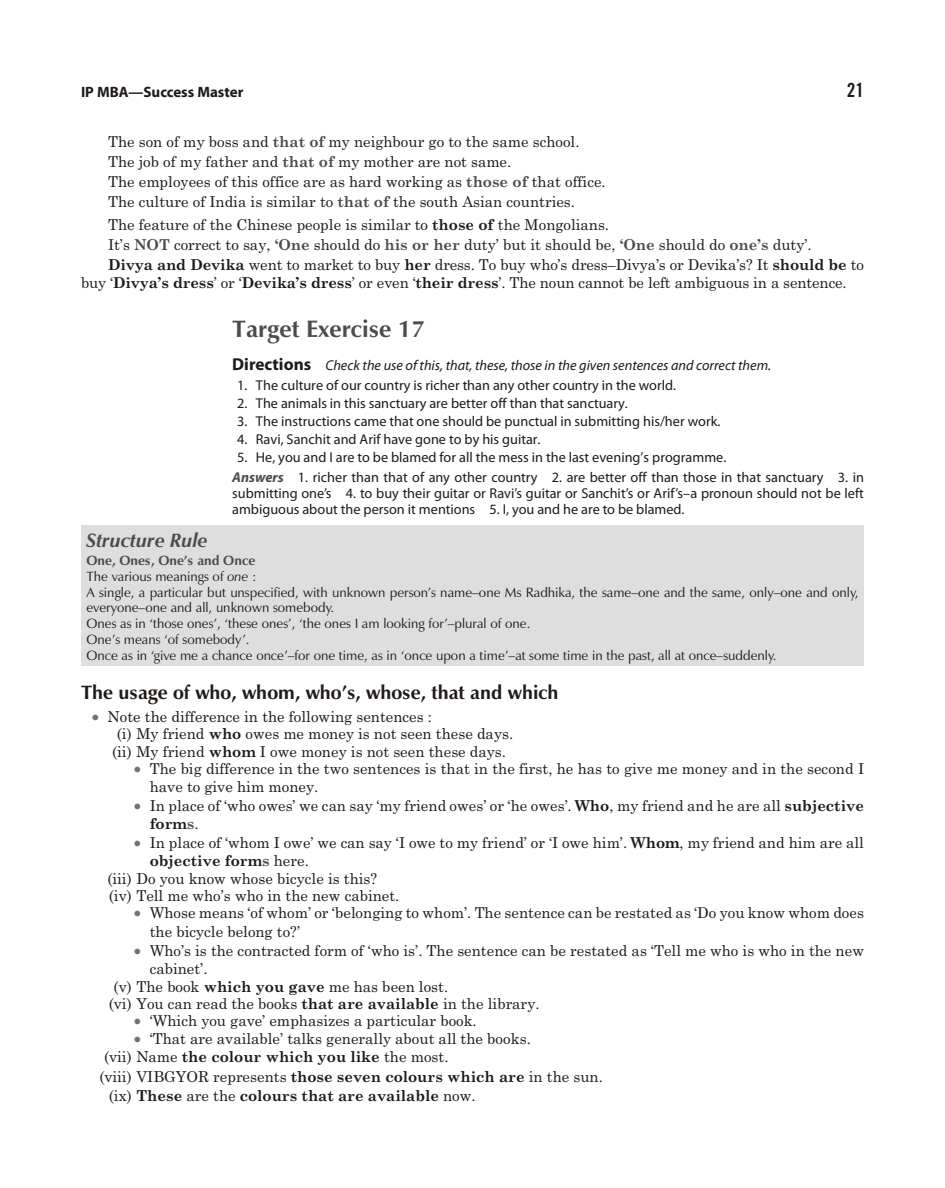
<style>
.page{position:relative;width:945px;height:1188px;background:#fff}
.page>*{position:absolute;margin:0;border:0;box-sizing:border-box;transform-origin:0 0}
.t1{font:700 24px "Zapf Humnst BT";color:#4f4a4a}
.t2{font:700 19.5px "Zapf Humnst BT";color:#1f1a17}
.t3{font:italic 700 19.5px "Zapf Humnst BT";color:#4f4a4a}
.t4{font:700 19.5px "Trade Gothic LT Cond Eighteen";color:#1f1a17}
.t5{font:15px/20.2px "Century Schoolbook";letter-spacing:.005em;color:#1f1a17}
.t6{font:700 15px/19.5px "Century Schoolbook";color:#1f1a17}
.t7{font:700 15px "Myriad Pro";color:#1f1a17}
.t8{font:14.25px/20.1px "Myriad Pro";color:#1f1a17}
.t9{font:italic 14.25px "Myriad Pro";color:#1f1a17}
.t10{font:13.5px/15.8px "Zapf Humnst BT";color:#1f1a17}
.s1{font-weight:700;color:#4f4a4a}
.s2{font-weight:700}
.s3{font-weight:700;font-style:normal;font-size:17.25px}
.s4{font-weight:700;font-style:italic;color:#4f4a4a}
.s5{font-style:italic}
.s6{color:#737070}
.s7{color:#4f4a4a}
.s8{font-weight:400}
</style>
<div class="page">
<div style="left:81px;top:526px;width:783px;height:140px;background:#dedede"></div>
<p class="t7" style="left:81px;top:85px;width:164px">IP MBA—Success Master</p>
<h2 class="t4" style="left:847px;top:83px;width:19px">21</h2>
<p class="t5" style="left:108px;top:132px;width:499px">The son of my boss and <span class="s1">that of</span> my neigh bour go to the same school.<br>The job of my father and <span class="s1">that of</span> my mother are not same.<br>The employees of this office are as hard working as <span class="s1">those of</span> that of fice.<br>The culture of India is similar to <span class="s1">that of</span> the south Asian coun tries.</p>
<p class="t5" style="left:108px;top:216px;width:758px">The feature of the Chinese people is similar to <span class="s2">those of</span> the Mongolians.<br>It’s <span class="s1">NOT</span> cor rect to say, <span class="s1">‘One</span> should do <span class="s1">his or her</span> duty’ but it should be, <span class="s1">‘One</span> should do <span class="s1">one’s</span> duty’.<br><span class="s2">Divya and Devika</span> went to market to buy <span class="s2">her</span> dress. To buy who’s dress–Divya’s or Devika’s? It <span class="s2">should be</span> to</p>
<p class="t5" style="left:81px;top:273px;width:767px">buy ‘<span class="s2">Divya’s dress</span>’ or ‘<span class="s2">Devika’s dress</span>’ or even ‘<span class="s2">their dress</span>’. The noun cannot be left ambiguous in a sentence.</p>
<h1 class="t1" style="left:232px;top:319px;width:194px">Target Exercise 17</h1>
<p class="t9" style="left:232px;top:359px;width:540px"><span class="s3">Di rec tions</span> Check the use of this, that, these, those in the given sen tences and cor rect them.</p>
<p class="t8" style="left:237px;top:377px;width:441px">1. The culture of our country is richer than any other country in the world.</p>
<p class="t8" style="left:237px;top:395px;width:392px">2. The animals in this sanctuary are better off than that sanctuary.</p>
<p class="t8" style="left:237px;top:413px;width:485px">3. The instructions came that one should be punctual in submitting his/her work.</p>
<p class="t8" style="left:237px;top:431px;width:305px">4. Ravi, Sanchit and Arif have gone to by his guitar.</p>
<p class="t8" style="left:232px;top:449px;width:633px;text-indent:5px">5. He, you and I are to be blamed for all the mess in the last evening’s programme.<br><span class="s4">An swers</span> 1. richer than that of any other country 2. are better off than those in that sanc tu ary 3. in</p>
<p class="t8" style="left:232px;top:487px;width:633px;line-height:15.9px">sub mit ting one’s 4. to buy their gui tar or Ravi’s gui tar or Sanchit’s or Arif’s–a pro noun should not be left am big u ous about the per son it men tions 5. I, you and he are to be blamed.</p>
<h2 class="t3" style="left:86px;top:532px;width:123px">Structure Rule</h2>
<p class="t10" style="left:86px;top:554px;width:774px"><span class="s1">One, Ones, One’s and Once<br></span>The various meanings of <span class="s5">one</span> :<br>A single, a particular but unspecified, with unknown person’s name–one Ms Radhika, the same–one and the same, only–one and only, everyone–one and all, unknown somebody.<br>Ones as in ‘those ones’, ‘these ones’, ‘the ones I am looking for’–plural of one.<br>One’s means ‘of somebody’.<br>Once as in ‘give me a chance once’–for one time, as in ‘once upon a time’–at some time in the past, all at once–suddenly.</p>
<h2 class="t2" style="left:81px;top:684px;width:479px">The usage of who, whom, who’s, whose, that and which</h2>
<p class="t5" style="left:92px;top:708px;width:342px"><span class="s6">●</span> Note the difference in the following sentences :</p>
<p class="t5" style="left:117px;top:725px;width:398px">(i) My friend <span class="s2">who</span> owes me money is not seen these days.</p>
<p class="t5" style="left:112px;top:743px;width:395px">(ii) My friend <span class="s2">whom</span> I owe money is not seen these days.</p>
<p class="t5" style="left:150px;top:761px;width:716px;line-height:18.5px;text-indent:-16px"><span class="s6">●</span> The big difference in the two sentences is that in the first, he has to give me money and in the second I have to give him money.</p>
<p class="t5" style="left:150px;top:798px;width:716px;line-height:18.5px;text-indent:-16px"><span class="s6">●</span> In place of ‘who owes’ we can say ‘my friend owes’ or ‘he owes’. <span class="s2">Who</span>, my friend and he are all <span class="s2">subjective form</span><span class="s1">s</span>.</p>
<p class="t5" style="left:134px;top:834px;width:731px"><span class="s6">●</span> In place of ‘whom I owe’ we can say ‘I owe to my friend’ or ‘I owe him’. <span class="s2">Whom</span>, my friend and him are all</p>
<p class="t6" style="left:150px;top:852px;width:161px">objective form<span class="s7">s</span> <span class="s8">here.</span></p>
<p class="t5" style="left:107px;top:870px;width:271px">(iii) Do you know whose bicycle is this?</p>
<p class="t5" style="left:109px;top:887px;width:292px">(iv) Tell me who’s who in the new cabinet.</p>
<p class="t5" style="left:150px;top:905px;width:716px;line-height:18.8px;text-indent:-16px"><span class="s6">●</span> Whose means ‘of whom’ or ‘belonging to whom’. The sentence can be restated as ‘Do you know whom does the bicycle belong to?’</p>
<p class="t5" style="left:134px;top:942px;width:732px"><span class="s6">●</span> Who’s is the contracted form of ‘who is’. The sentence can be restated as ‘Tell me who is who in the new</p>
<p class="t5" style="left:150px;top:960px;width:59px">cabinet’.</p>
<p class="t5" style="left:114px;top:978px;width:336px">(v) The book <span class="s2">which you gave</span> me has been lost.</p>
<p class="t5" style="left:109px;top:995px;width:432px">(vi) You can read the books <span class="s2">that are available</span> in the library.</p>
<p class="t5" style="left:134px;top:1012px;width:344px"><span class="s6">●</span> ‘Which you gave’ emphasizes a particular book.</p>
<p class="t5" style="left:104px;top:1031px;width:428px;line-height:18px;text-indent:30px"><span class="s6">●</span> ‘That are available’ talks generally about all the books. (vii) Name <span class="s2">the colour which you like</span> the most.</p>
<p class="t6" style="left:109px;top:1068px;width:496px;text-indent:-10px"><span class="s8">(viii) VIBGYOR represents</span> those seven colours which are <span class="s8">in the sun. (ix)</span> These <span class="s8">are the</span> colours that are available <span class="s8">now.</span></p>
</div>
